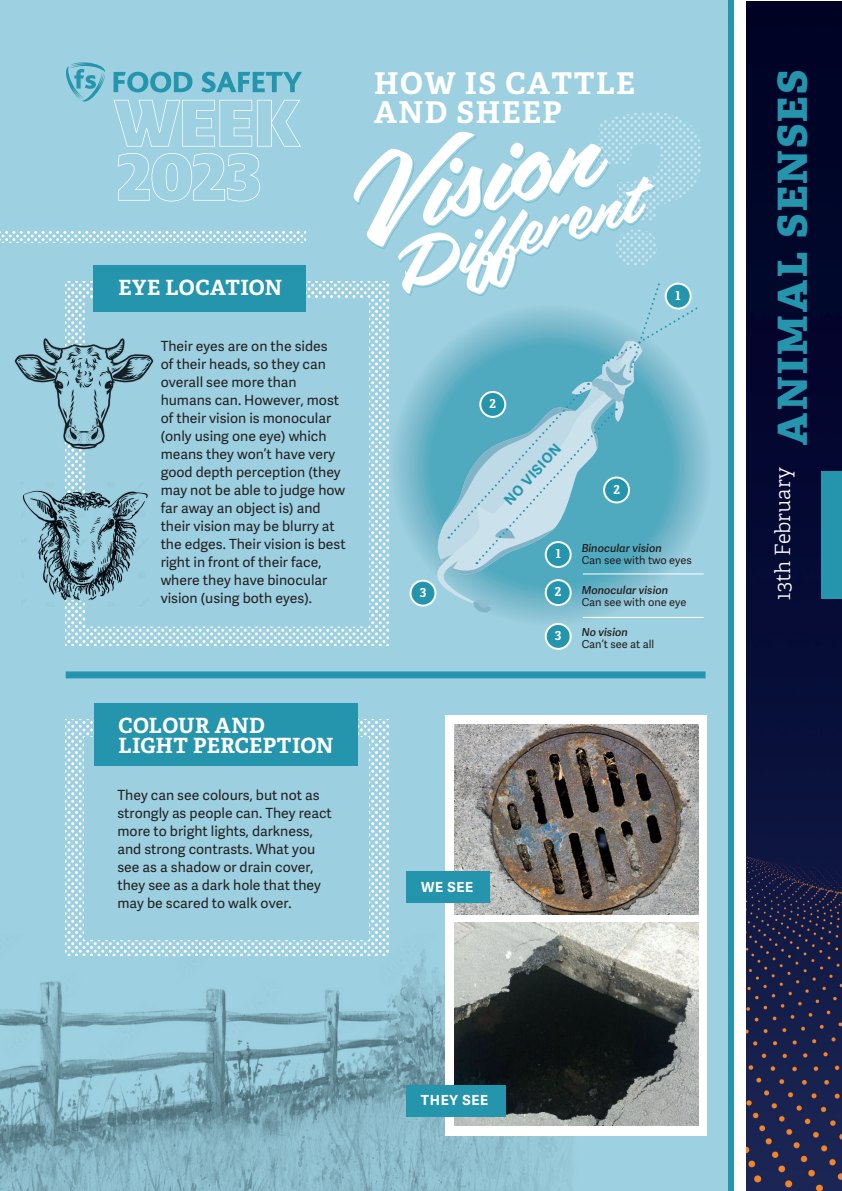
<style>
.page{position:relative;width:842px;height:1191px;background:#fff}
.page>*{position:absolute;margin:0;border:0;box-sizing:border-box;transform-origin:0 0}
.t1{font:800 40.5px "Adelle";letter-spacing:.065em;color:#2595ad}
.t2{font:700 30px/29px "Adelle";letter-spacing:.05em;color:#fff}
.t3{font:700 21px/19.8px "Adelle";letter-spacing:.015em;color:#fff}
.t4{font:300 21px "Adelle";color:#fff}
.t5{font:14px/18px "Adelle Sans";color:#231f20}
.t6{font:700 14px "Adelle Sans";color:#2595ad}
.t7{font:700 13.9px "Adelle Sans";letter-spacing:.05em;color:#fff}
.t8{font:700 12.3px "Adelle";color:#fff}
.t9{font:11px "Adelle Sans";color:#231f20}
.t10{font:italic 600 11px "Adelle Sans";color:#231f20}
</style>
<div class="page">
<div style="left:0;top:0;width:731px;height:1191px;background:#9dd0e0"></div>
<img style="left:746px;top:2px;width:96px;height:1189px">
<svg style="left:114px;top:100px;width:187px;height:47px"></svg>
<svg style="left:118px;top:153px;width:142px;height:48px"></svg>
<svg style="left:114px;top:72px;width:78px;height:20px"></svg>
<svg style="left:201px;top:72px;width:101px;height:20px"></svg>
<svg style="left:66px;top:62px;width:39px;height:40px"></svg>
<svg style="left:0;top:230px;width:306px;height:13px"></svg>
<div style="left:728px;top:0;width:5px;height:1191px;background:#2595ad"></div>
<div style="left:821px;top:471px;width:21px;height:128px;background:#2595ad"></div>
<img style="left:0;top:934px;width:579px;height:257px">
<div style="left:446px;top:715px;width:261px;height:420px;background:#fff"></div>
<div style="left:66px;top:671px;width:639px;height:7px;background:#2595ad"></div>
<svg style="left:66px;top:281px;width:322px;height:364px"></svg>
<svg style="left:85px;top:299px;width:284px;height:327px"></svg>
<div style="left:94px;top:265px;width:212px;height:46px;background:#2595ad"></div>
<svg style="left:351px;top:112px;width:351px;height:501px"></svg>
<div style="left:666px;top:284px;width:25px;height:24px;background:#2595ad;border-radius:50%"></div>
<div style="left:665px;top:283px;width:27px;height:26px;border:2px solid #fbfdfd;border-radius:50%"></div>
<div style="left:480px;top:392px;width:25px;height:25px;background:#2595ad;border-radius:50%"></div>
<div style="left:479px;top:391px;width:27px;height:27px;border:2px solid #fbfdfd;border-radius:50%"></div>
<img style="left:454px;top:922px;width:244px;height:203px">
<img style="left:454px;top:724px;width:244px;height:190px">
<svg style="left:66px;top:719px;width:322px;height:236px"></svg>
<div style="left:85px;top:737px;width:284px;height:202px;background:#9ccfe0"></div>
<div style="left:94px;top:703px;width:263px;height:62px;background:#2595ad"></div>
<div style="left:407px;top:871px;width:83px;height:32px;background:#2595ad"></div>
<div style="left:407px;top:1085px;width:99px;height:31px;background:#2595ad"></div>
<img style="left:15px;top:338px;width:138px;height:112px">
<div style="left:546px;top:542px;width:25px;height:25px;background:#2595ad;border-radius:50%"></div>
<div style="left:545px;top:541px;width:27px;height:27px;border:2px solid #fbfdfd;border-radius:50%"></div>
<div style="left:546px;top:580px;width:25px;height:25px;background:#2595ad;border-radius:50%"></div>
<div style="left:545px;top:579px;width:27px;height:27px;border:2px solid #fbfdfd;border-radius:50%"></div>
<hr style="left:583px;top:573px;width:121px;height:1px;background:#fff">
<hr style="left:583px;top:617px;width:121px;height:1px;background:#fff">
<div style="left:546px;top:624px;width:25px;height:25px;background:#2595ad;border-radius:50%"></div>
<div style="left:545px;top:623px;width:27px;height:27px;border:2px solid #fbfdfd;border-radius:50%"></div>
<div style="left:604px;top:477px;width:25px;height:25px;background:#2595ad;border-radius:50%"></div>
<div style="left:603px;top:476px;width:27px;height:27px;border:2px solid #fbfdfd;border-radius:50%"></div>
<div style="left:410px;top:580px;width:25px;height:25px;background:#2595ad;border-radius:50%"></div>
<div style="left:409px;top:579px;width:27px;height:27px;border:2px solid #fbfdfd;border-radius:50%"></div>
<img style="left:23px;top:482px;width:130px;height:124px">
<h2 class="t2" style="left:374px;top:69px;width:262px">HOW IS CATTLE<br>AND SHEEP</h2>
<h3 class="t3" style="left:119px;top:277px;width:165px">EYE LOCATION</h3>
<p class="t5" style="left:161px;top:337px;width:187px">Their eyes are on the sides<br>of their heads, so they can overall see more than humans can. However, most of their vision is monocular (only using one eye) which means they won’t have very good depth perception (they may not be able to judge how far away an object is) and their vision may be blurry at the edges. Their vision is best right in front of their face, where they have binocular vision (using both eyes).</p>
<h3 class="t3" style="left:119px;top:715px;width:217px">COLOUR AND<br>LIGHT PERCEPTION</h3>
<p class="t5" style="left:117px;top:786px;width:216px">They can see colours, but not as strongly as people can. They react more to bright lights, darkness, and strong contrasts. What you see as a shadow or drain cover, they see as a dark hole that they may be scared to walk over.</p>
<p class="t8" style="left:420px;top:585px;width:8px">3</p>
<p class="t8" style="left:676px;top:288px;width:7px">1</p>
<p class="t8" style="left:489px;top:396px;width:8px">2</p>
<p class="t6" style="left:501px;top:497px;width:78px;rotate:-48deg">NO VISION</p>
<p class="t8" style="left:556px;top:546px;width:7px">1</p>
<p class="t8" style="left:555px;top:584px;width:8px">2</p>
<p class="t8" style="left:555px;top:628px;width:8px">3</p>
<p class="t8" style="left:613px;top:481px;width:8px">2</p>
<p class="t10" style="left:582px;top:541px;width:82px">Binocular vision</p>
<p class="t9" style="left:582px;top:553px;width:112px">Can see with two eyes</p>
<p class="t10" style="left:582px;top:583px;width:88px">Monocular vision</p>
<p class="t9" style="left:582px;top:595px;width:106px">Can see with one eye</p>
<p class="t10" style="left:582px;top:625px;width:48px">No vision</p>
<p class="t9" style="left:582px;top:637px;width:74px">Can’t see at all</p>
<p class="t7" style="left:421px;top:878px;width:54px">WE SEE</p>
<p class="t7" style="left:421px;top:1092px;width:69px">THEY SEE</p>
<h1 class="t1" style="left:766px;top:445px;width:377px;rotate:-90deg">ANIMAL SENSES</h1>
<h3 class="t4" style="left:770px;top:600px;width:135px;rotate:-90deg">13th February</h3>
</div>
